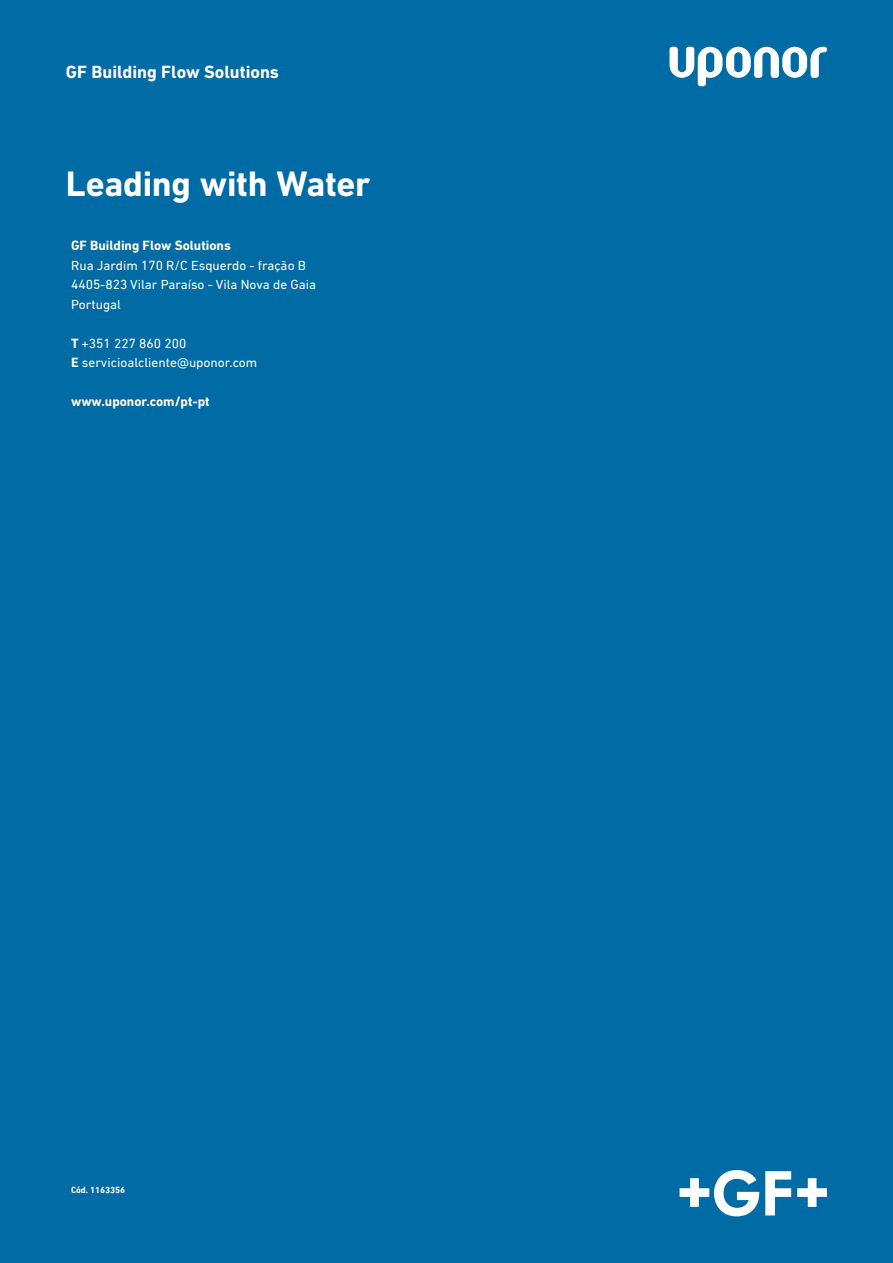
<style>
.page{position:relative;width:893px;height:1263px;background:#006ba4}
.page>*{position:absolute;margin:0;border:0;box-sizing:border-box;transform-origin:0 0}
.t1{font:700 36px "DIN Next W1 G";letter-spacing:-.01em;color:#fff}
.t2{font:700 18px "DIN Next W1 G";color:#fff}
.t3{font:13.5px/19.5px "DIN Nextfor GF";color:#fff}
.t4{font:700 13.5px "DIN Nextfor GF";color:#fff}
.t5{font:700 9px "DIN Nextfor GF";color:#fff}
.s1{font-weight:700}
</style>
<div class="page">
<svg style="left:679px;top:1170px;width:80px;height:46px"></svg>
<svg style="left:765px;top:1171px;width:26px;height:44px"></svg>
<svg style="left:797px;top:1178px;width:30px;height:29px"></svg>
<svg style="left:670px;top:47px;width:157px;height:39px"></svg>
<h2 class="t2" style="left:66px;top:61px;width:215px">GF Building Flow Solutions</h2>
<h1 class="t1" style="left:66px;top:163px;width:306px">Leading with Water</h1>
<p class="t4" style="left:71px;top:236px;width:161px">GF Building Flow Solutions</p>
<p class="t3" style="left:71px;top:255px;width:247px">Rua Jardim 170 R/C Esquerdo - fração B<br>4405-823 Vilar Paraíso - Vila Nova de Gaia<br>Portugal</p>
<p class="t3" style="left:71px;top:333px;width:188px"><span class="s1">T</span> +351 227 860 200<br><span class="s1">E</span> servicioalcliente@uponor.com</p>
<p class="t4" style="left:71px;top:392px;width:140px">www.uponor.com/pt-pt</p>
<p class="t5" style="left:71px;top:1183px;width:56px">Cód. 1163356</p>
</div>
